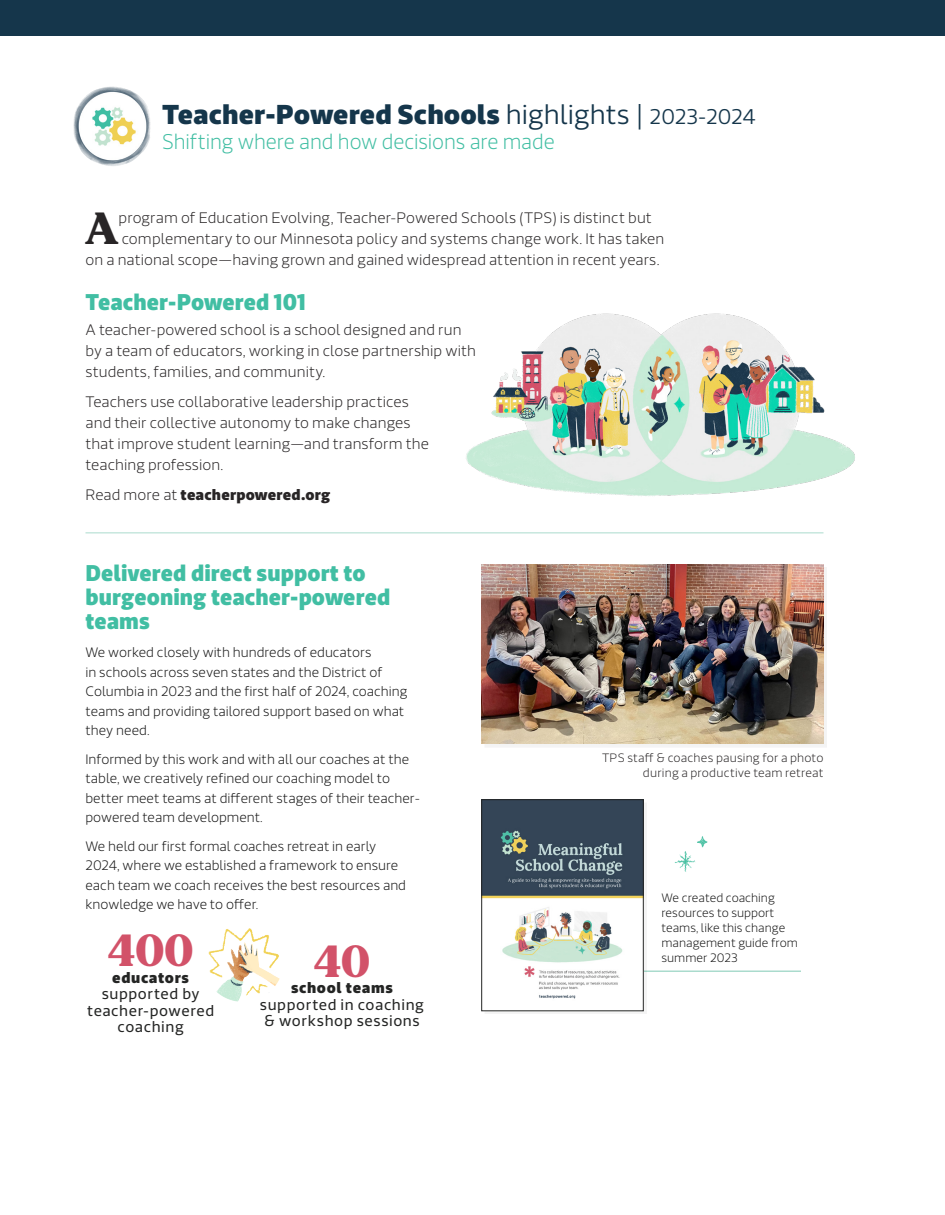
<style>
.page{position:relative;width:945px;height:1215px;background:#fff}
.page>*{position:absolute;margin:0;border:0;box-sizing:border-box;transform-origin:0 0}
.t1{font:900 45px "MADE Mirage";color:#d25269}
.t2{font:900 45px "MADE Mirage";color:#282526}
.t3{font:900 27px "Riona Sans";color:#15364b}
.t4{font:900 22.5px/24px "Riona Sans";color:#41bea3;scale:.96 1}
.t5{font:200 21px "Riona Sans";letter-spacing:-.005em;color:#41bea3;scale:.96 1}
.t6{font:200 15px/21px "Riona Sans";letter-spacing:.005em;color:#282526}
.t7{font:15px/16.5px "Riona Sans";letter-spacing:.035em;color:#242524;text-align:center}
.t8{font:900 15px "Riona Sans";letter-spacing:.01em;color:#282526}
.t9{font:200 13.5px/19.5px "Riona Sans";color:#141414}
.t10{font:200 12px/15px "Riona Sans";color:#141414}
.t11{font:200 12px/15px "Riona Sans";letter-spacing:.015em;color:#282526;text-align:right}
.s1{font-weight:300}
.s2{font-weight:300;font-size:21px}
.s3{font-weight:200}
.s4{font-weight:900}
</style>
<div class="page">
<div style="left:485px;top:567px;width:342px;height:180px;background:#f4f4f4"></div>
<img style="left:482px;top:564px;width:342px;height:180px">
<img style="left:466px;top:313px;width:389px;height:183px">
<img style="left:72px;top:86px;width:81px;height:80px;border-radius:40px">
<div style="left:0;top:0;width:945px;height:36px;background:#15364b"></div>
<hr style="left:86px;top:532px;width:738px;height:1px;background:#aadbcd">
<img style="left:202px;top:921px;width:82px;height:81px;border-radius:40px">
<hr style="left:603px;top:970px;width:198px;height:2px;background:#aadbcd">
<div style="left:485px;top:803px;width:162px;height:211px;background:#231f20;opacity:.05"></div>
<img style="left:484px;top:802px;width:158px;height:207px">
<div style="left:482px;top:800px;width:162px;height:211px;border:1px solid #242524"></div>
<img style="left:674px;top:836px;width:34px;height:36px">
<p class="t3" style="left:162px;top:96px;width:595px">Teacher-Powered Schools <span class="s1">highlights |</span> <span class="s2">2023-2024</span></p>
<p class="t5" style="left:162px;top:129px;width:411px">Shifting where and how decisions are made</p>
<p class="t2" style="left:85px;top:197px;width:35px">A</p>
<p class="t6" style="left:119px;top:207px;width:535px">program of Education Evolving, Teacher-Powered Schools (TPS) is distinct but</p>
<p class="t6" style="left:122px;top:228px;width:544px">complementary to our Minnesota policy and systems change work. It has taken</p>
<p class="t6" style="left:86px;top:249px;width:576px">on a national scope—having grown and gained widespread attention in recent years.</p>
<p class="t4" style="left:86px;top:291px;width:231px">Teacher-Powered 101</p>
<p class="t6" style="left:86px;top:320px;width:392px">A teacher-powered school is a school designed and run by a team of educators, working in close partnership with students, families, and community.</p>
<p class="t6" style="left:86px;top:392px;width:345px">Teachers use collaborative leadership practices and their collective autonomy to make changes that improve student learning—and transform the teaching profession.</p>
<p class="t8" style="left:86px;top:485px;width:246px"><span class="s3">Read more at</span> teacherpowered.org</p>
<p class="t4" style="left:86px;top:562px;width:319px">Delivered direct support to burgeoning teacher-powered teams</p>
<p class="t9" style="left:86px;top:643px;width:324px">We worked closely with hundreds of educators<br>in schools across seven states and the District of Columbia in 2023 and the first half of 2024, coaching teams and providing tailored support based on what they need.</p>
<p class="t9" style="left:86px;top:750px;width:336px">Informed by this work and with all our coaches at the table, we creatively refined our coaching model to better meet teams at different stages of their teacher&shy;powered team development.</p>
<p class="t9" style="left:86px;top:837px;width:322px">We held our first formal coaches retreat in early 2024, where we established a framework to ensure each team we coach receives the best resources and knowledge we have to offer.</p>
<p class="t1" style="left:109px;top:920px;width:86px">400</p>
<p class="t7" style="left:87px;top:970px;width:128px"><span class="s4">educators </span>supported by teacher-powered coaching</p>
<p class="t1" style="left:314px;top:931px;width:57px">40</p>
<p class="t7" style="left:260px;top:980px;width:166px"><span class="s4">school teams </span>supported in coaching &amp; workshop sessions</p>
<p class="t11" style="left:602px;top:750px;width:223px">TPS staff &amp; coaches pausing for a photo during a productive team retreat</p>
<p class="t10" style="left:662px;top:890px;width:138px">We created coaching resources to support teams, like this change management guide from summer 2023</p>
</div>
